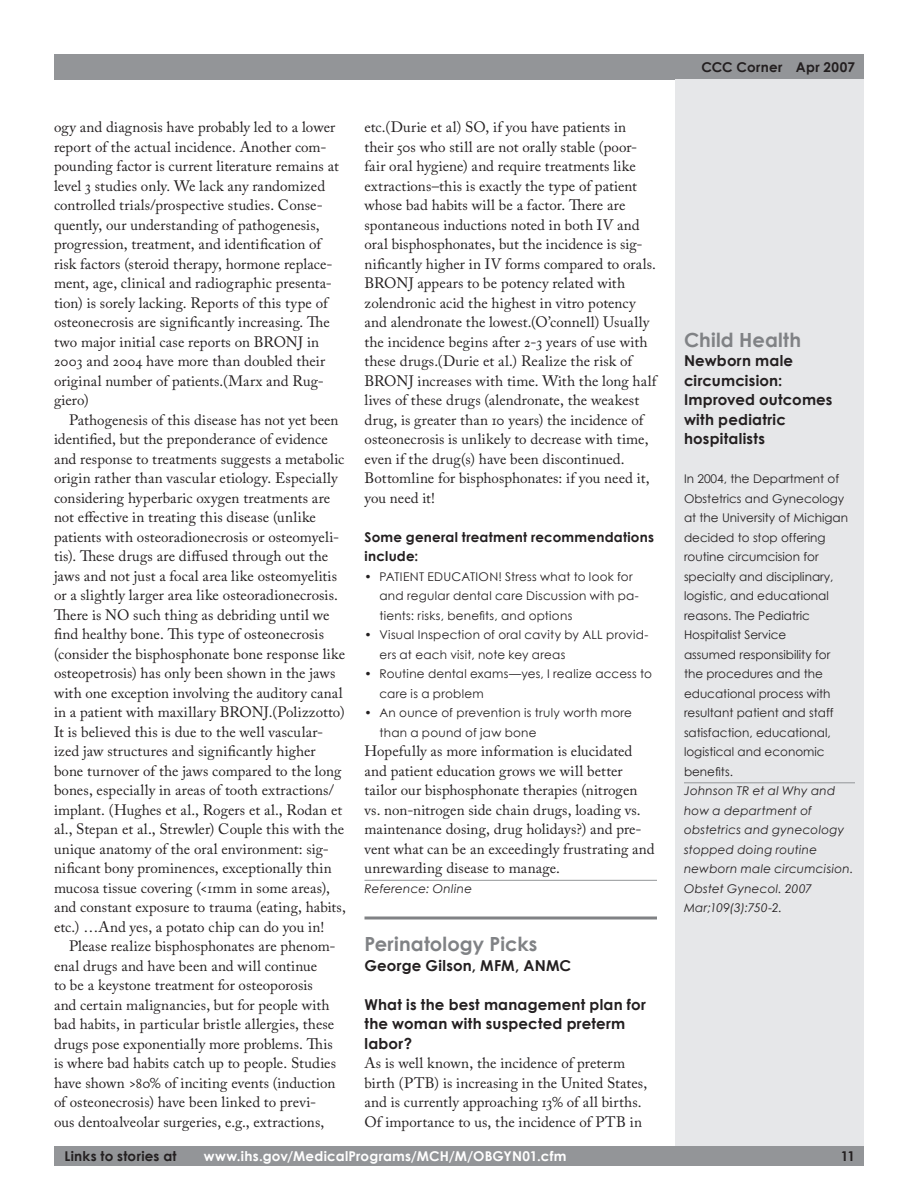
<style>
.page{position:relative;width:918px;height:1188px;background:#fff}
.page>*{position:absolute;margin:0;border:0;box-sizing:border-box;transform-origin:0 0}
._1-head_2__century_g{font:700 19.5px "Century Gothic";letter-spacing:.005em;color:#808285}
._1-head__century_got{font:700 19.5px "Century Gothic";letter-spacing:.01em;color:#808285}
._2-body_p2{font:15px/19.5px "Adobe Caslon Pro";letter-spacing:.005em;color:#231f20}
._2-body_p1{font:15px/19.5px "Adobe Caslon Pro";letter-spacing:.005em;color:#231f20}
._1-head_3{font:700 15px/19.5px "Century Gothic";letter-spacing:.015em;color:#231f20}
._1-head_3_space{font:700 15px/19.5px "Century Gothic";letter-spacing:.015em;color:#231f20}
._1-head_sub1-space_b{font:700 13.5px/19.5px "Century Gothic";letter-spacing:.015em;color:#231f20}
.t1{font:700 13.5px "Century Gothic";letter-spacing:.015em;color:#fff}
._8-sidebar{font:12px/19.5px "Century Gothic";color:#231f20}
._2-body_bullet_1{font:12px/19.5px "Century Gothic";letter-spacing:.02em;color:#231f20}
._3-ref_line{font:italic 12px/19.5px "Century Gothic";letter-spacing:.02em;color:#231f20}
</style>
<div class="page">
<div style="left:54px;top:54px;width:810px;height:26px;background:#939598"></div>
<div style="left:54px;top:1146px;width:810px;height:20px;background:#939598"></div>
<div style="left:675px;top:80px;width:189px;height:1066px;background:#e6e7e9"></div>
<hr style="left:364px;top:880px;width:293px;height:1px;background:#939598">
<svg style="left:364px;top:916px;width:293px;height:4px"></svg>
<hr style="left:684px;top:783px;width:171px;height:1px;background:#939598">
<p class="_2-body_p2" style="left:54px;top:117px;width:286px">ogy and diagnosis have probably led to a lower report of the actual incidence. Another com&shy;pounding factor is current literature remains at level 3 studies only. We lack any randomized controlled trials/prospective studies. Conse&shy;quently, our understanding of pathogenesis, progression, treatment, and identification of risk factors (steroid therapy, hormone replace&shy;ment, age, clinical and radiographic presenta&shy;tion) is sorely lacking. Reports of this type of osteonecrosis are significantly increasing. The two major initial case reports on BRONJ in 2003 and 2004 have more than doubled their original number of patients.(Marx and Rug&shy;giero)</p>
<p class="_2-body_p2" style="left:54px;top:410px;width:293px;text-indent:15px">Pathogenesis of this disease has not yet been identified, but the preponderance of evidence and response to treatments suggests a metabolic origin rather than vascular etiology. Especially considering hyperbaric oxygen treatments are not effective in treating this disease (unlike patients with osteoradionecrosis or osteomyeli&shy;tis). These drugs are diffused through out the jaws and not just a focal area like osteomyelitis or a slightly larger area like osteoradionecrosis.<br>There is NO such thing as debriding until we find healthy bone. This type of osteonecrosis (consider the bisphosphonate bone response like osteopetrosis) has only been shown in the jaws with one exception involving the auditory canal in a patient with maxillary BRONJ.(Polizzotto)<br>It is believed this is due to the well vascular&shy;ized jaw structures and significantly higher bone turnover of the jaws compared to the long bones, especially in areas of tooth extractions/ implant. (Hughes et al., Rogers et al., Rodan et al., Stepan et al., Strewler) Couple this with the unique anatomy of the oral environment: sig&shy;nificant bony prominences, exceptionally thin mucosa tissue covering (&lt;1mm in some areas), and constant exposure to trauma (eating, habits, etc.) …And yes, a potato chip can do you in!</p>
<p class="_2-body_p2" style="left:54px;top:936px;width:284px;text-indent:15px">Please realize bisphosphonates are phenom&shy;enal drugs and have been and will continue<br>to be a keystone treatment for osteoporosis and certain malignancies, but for people with bad habits, in particular bristle allergies, these drugs pose exponentially more problems. This is where bad habits catch up to people. Studies have shown &gt;80% of inciting events (induction of osteonecrosis) have been linked to previ&shy;ous dentoalveolar surgeries, e.g., extractions,</p>
<p class="_2-body_p2" style="left:364px;top:117px;width:294px">etc.(Durie et al) SO, if you have patients in their 50s who still are not orally stable (poor&shy;fair oral hygiene) and require treatments like extractions–this is exactly the type of patient whose bad habits will be a factor. There are spontaneous inductions noted in both IV and oral bisphosphonates, but the incidence is sig&shy;nificantly higher in IV forms compared to orals.<br>BRONJ appears to be potency related with zolendronic acid the highest in vitro potency and alendronate the lowest.(O’connell) Usually the incidence begins after 2-3 years of use with these drugs.(Durie et al.) Realize the risk of BRONJ increases with time. With the long half lives of these drugs (alendronate, the weakest drug, is greater than 10 years) the incidence of osteonecrosis is unlikely to decrease with time, even if the drug(s) have been discontinued.</p>
<p class="_2-body_p1" style="left:364px;top:468px;width:286px">Bottomline for bisphosphonates: if you need it, you need it!</p>
<p class="_1-head_sub1-space_b" style="left:364px;top:526px;width:291px">Some general treatment recommendations include:</p>
<p class="_2-body_bullet_1" style="left:380px;top:566px;width:261px;text-indent:-15px">• PATIENT EDUCATION! Stress what to look for and regular dental care Discussion with pa&shy;tients: risks, benefits, and options</p>
<p class="_2-body_bullet_1" style="left:380px;top:625px;width:270px;text-indent:-15px">• Visual Inspection of oral cavity by ALL provid&shy;ers at each visit, note key areas</p>
<p class="_2-body_bullet_1" style="left:380px;top:664px;width:274px;text-indent:-15px">• Routine dental exams—yes, I realize access to care is a problem</p>
<p class="_2-body_bullet_1" style="left:380px;top:703px;width:254px;text-indent:-15px">• An ounce of prevention is truly worth more than a pound of jaw bone</p>
<p class="_2-body_p1" style="left:364px;top:741px;width:292px">Hopefully as more information is elucidated and patient education grows we will better tailor our bisphosphonate therapies (nitrogen vs. non-nitrogen side chain drugs, loading vs. maintenance dosing, drug holidays?) and pre&shy;vent what can be an exceedingly frustrating and unrewarding disease to manage.</p>
<p class="_3-ref_line" style="left:364px;top:878px;width:109px">Reference: Online</p>
<p class="_1-head_2__century_g" style="left:364px;top:929px;width:174px">Perinatology Picks</p>
<p class="_1-head_3" style="left:364px;top:955px;width:208px">George Gilson, MFM, ANMC</p>
<p class="_1-head_3_space" style="left:364px;top:994px;width:283px">What is the best management plan for the woman with suspected preterm labor?</p>
<p class="_2-body_p1" style="left:364px;top:1053px;width:284px">As is well known, the incidence of preterm birth (PTB) is increasing in the United States, and is currently approaching 13% of all births.<br>Of importance to us, the incidence of PTB in</p>
<p class="_1-head_sub1-space_b" style="left:64px;top:1146px;width:114px">Links to stories at</p>
<p class="t1" style="left:204px;top:1146px;width:364px">www.ihs.gov/MedicalPrograms/MCH/M/OBGYN 01.cfm</p>
<p class="_1-head_sub1-space_b" style="left:701px;top:57px;width:155px">CCC Corner Apr 2007</p>
<p class="_1-head__century_got" style="left:684px;top:325px;width:119px">Child Health</p>
<p class="_1-head_3" style="left:684px;top:350px;width:150px">Newborn male circumcision:<br>Improved outcomes with pediatric hospitalists</p>
<p class="_8-sidebar" style="left:684px;top:469px;width:166px">In 2004, the Department of<br>Obstetrics and Gynecology at the University of Michigan decided to stop offering routine circumcision for specialty and disciplinary, logistic, and educational reasons. The Pediatric<br>Hospitalist Service<br>assumed responsibility for the procedures and the educational process with resultant patient and staff satisfaction, educational, logistical and economic benefits.</p>
<p class="_3-ref_line" style="left:684px;top:781px;width:171px">Johnson TR et al Why and how a department of obstetrics and gynecology stopped doing routine newborn male circumcision.<br>Obstet Gynecol. 2007<br>Mar;109(3):750-2.</p>
<p class="_1-head_sub1-space_b" style="left:841px;top:1146px;width:6px">11</p>
</div>
